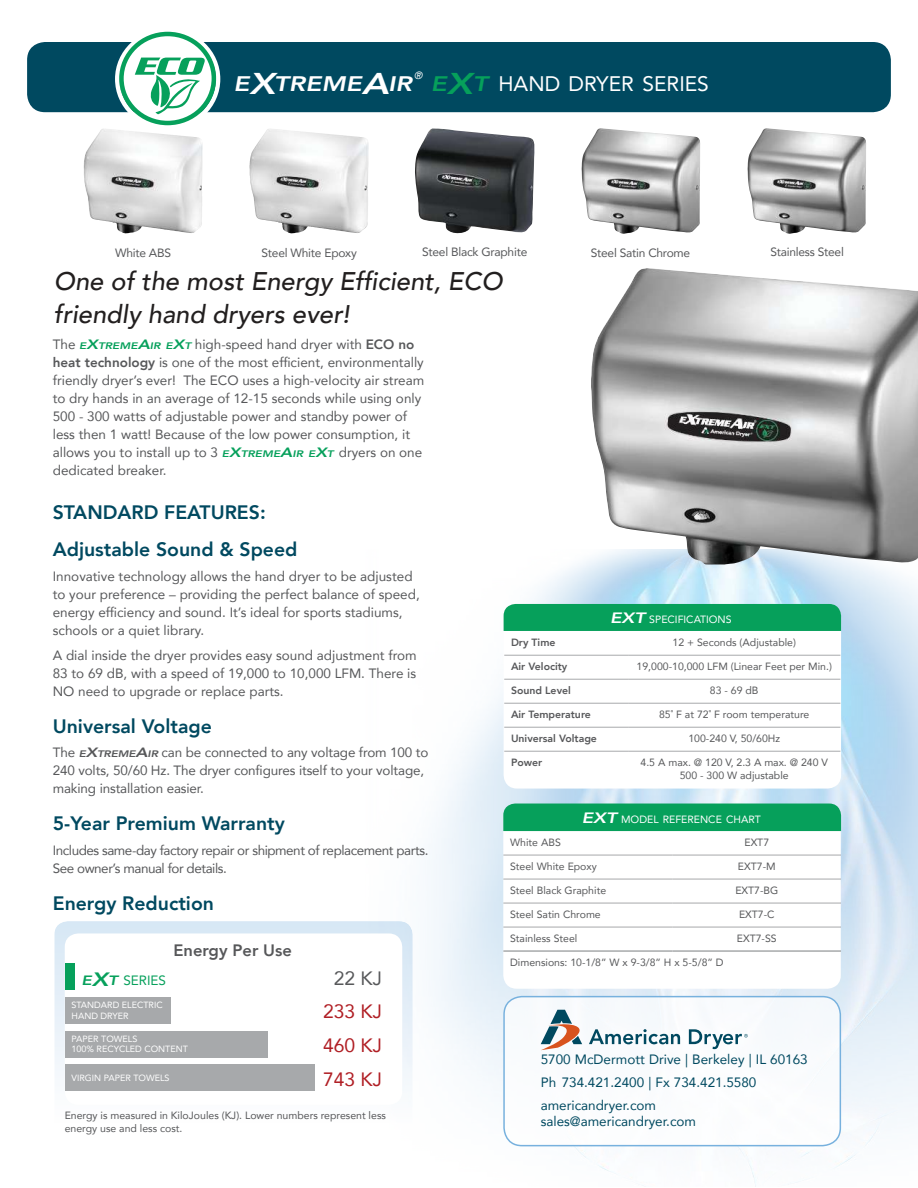
<style>
.page{position:relative;width:918px;height:1188px;background:#fff}
.page>*{position:absolute;margin:0;border:0;box-sizing:border-box;transform-origin:0 0}
.t1{font:italic 500 25.5px/33px "Avenir";color:#221f1f}
.t2{font:21px "Avenir";color:#fff}
.t3{font:italic 800 21px "Avenir";color:#fff;scale:1.25 1}
.t4{font:800 19.5px/36.8px "Avenir";color:#004960}
.t5{font:19.35px/33.8px "Avenir";color:#b01e24}
.t6{font:19.35px "Avenir";color:#57585a}
.t7{font:800 16.5px "Avenir";color:#57585a}
.t8{font:13.5px/18px "Avenir";color:#57585a}
.t9{font:13.5px/23px "Avenir";color:#004960}
.t10{font:13.5px/18px "Avenir";letter-spacing:-.035em;color:#57585a}
.t11{font:13.5px "Avenir";color:#06a05b}
.t12{font:12px "Avenir";letter-spacing:-.02em;color:#57585a}
.t13{font:10.5px/12.6px "Avenir";color:#57585a;text-align:center}
.t14{font:800 10.5px "Avenir";color:#57585a}
.t15{font:10.5px "Avenir";color:#fff}
.t16{font:italic 10.5px "Avenir";color:#fff}
.t17{font:9px/10.8px "Avenir";color:#fff}
.s1{font-size:30px}
.s2{font-weight:800;font-style:italic;color:#06a05b}
.s3{font-weight:800;font-style:italic;font-size:30px;color:#06a05b}
.s4{font-weight:800;font-style:italic;font-size:9.45px;color:#06a05b}
.s5{font-weight:800}
.s6{font-weight:800;font-style:italic;font-size:9.45px}
.s7{font-weight:800;font-style:italic}
.s8{font-weight:800;font-style:italic;font-size:15px}
.s9{font-weight:800;font-style:italic;font-size:19.35px}
</style>
<div class="page">
<img style="left:429px;top:559px;width:489px;height:628px">
<img style="left:591px;top:268px;width:327px;height:296px">
<div style="left:27px;top:42px;width:864px;height:70px;background:#004960;border-radius:18px"></div>
<img style="left:747px;top:128px;width:119px;height:106px">
<img style="left:83px;top:129px;width:23px;height:92px">
<img style="left:249px;top:129px;width:24px;height:92px">
<img style="left:415px;top:128px;width:120px;height:106px">
<img style="left:582px;top:128px;width:119px;height:106px">
<div style="left:115px;top:28px;width:105px;height:102px;border:5px solid #fff;border-radius:50%"></div>
<svg style="left:121px;top:34px;width:93px;height:89px;background:#d9f0e6"></svg>
<div style="left:119px;top:32px;width:97px;height:93px;border:5px solid #06a05b;border-radius:50%"></div>
<svg style="left:135px;top:58px;width:70px;height:56px;background:#a4dcc3"></svg>
<div style="left:504px;top:604px;width:337px;height:185px;background:#fff;border-radius:14px"></div>
<hr style="left:504px;top:655px;width:124px;height:1px;background:#a7a9ab">
<hr style="left:628px;top:655px;width:212px;height:1px;background:#a7a9ab">
<hr style="left:504px;top:679px;width:124px;height:1px;background:#a7a9ab">
<hr style="left:628px;top:679px;width:212px;height:1px;background:#a7a9ab">
<hr style="left:504px;top:703px;width:124px;height:1px;background:#a7a9ab">
<hr style="left:628px;top:703px;width:212px;height:1px;background:#a7a9ab">
<hr style="left:504px;top:727px;width:124px;height:1px;background:#a7a9ab">
<hr style="left:628px;top:727px;width:212px;height:1px;background:#a7a9ab">
<hr style="left:504px;top:751px;width:124px;height:1px;background:#a7a9ab">
<hr style="left:628px;top:751px;width:212px;height:1px;background:#a7a9ab">
<div style="left:504px;top:604px;width:337px;height:27px;background:#06a05b"></div>
<div style="left:503px;top:804px;width:338px;height:185px;background:#fff;border-radius:14px"></div>
<hr style="left:503px;top:855px;width:170px;height:1px;background:#a7a9ab">
<hr style="left:673px;top:855px;width:168px;height:1px;background:#a7a9ab">
<hr style="left:503px;top:879px;width:170px;height:1px;background:#a7a9ab">
<hr style="left:673px;top:879px;width:168px;height:1px;background:#a7a9ab">
<hr style="left:503px;top:903px;width:170px;height:1px;background:#a7a9ab">
<hr style="left:673px;top:903px;width:168px;height:1px;background:#a7a9ab">
<hr style="left:503px;top:927px;width:170px;height:1px;background:#a7a9ab">
<hr style="left:673px;top:927px;width:168px;height:1px;background:#a7a9ab">
<hr style="left:503px;top:950px;width:170px;height:2px;background:#a7a9ab">
<hr style="left:673px;top:950px;width:168px;height:2px;background:#a7a9ab">
<div style="left:503px;top:804px;width:338px;height:27px;background:#06a05b"></div>
<div style="left:503px;top:996px;width:338px;height:150px;background:#fff;border-radius:18px"></div>
<div style="left:503px;top:996px;width:338px;height:150px;border:2px solid #77b1de;border-radius:18px"></div>
<svg style="left:541px;top:1010px;width:139px;height:40px"></svg>
<svg style="left:689px;top:1029px;width:59px;height:20px"></svg>
<img style="left:54px;top:921px;width:359px;height:170px">
<div style="left:65px;top:933px;width:337px;height:172px;background:#fff;border-radius:14px"></div>
<div style="left:65px;top:963px;width:10px;height:27px;background:#06a05b"></div>
<div style="left:65px;top:997px;width:106px;height:27px;background:#a7a9ab"></div>
<div style="left:65px;top:1031px;width:202px;height:27px;background:#a7a9ab"></div>
<div style="left:65px;top:1064px;width:250px;height:27px;background:#a7a9ab"></div>
<h2 class="t3" style="left:234px;top:72px;width:144px">E<span class="s1">X</span>TREME<span class="s1">A</span>IR</h2>
<p class="t16" style="left:414px;top:70px;width:10px">®</p>
<h2 class="t2" style="left:431px;top:72px;width:279px"><span class="s2">E</span><span class="s3">X</span><span class="s2">T</span> HAND DRYER SERIES</h2>
<p class="t12" style="left:115px;top:248px;width:58px">White ABS</p>
<p class="t12" style="left:262px;top:248px;width:97px">Steel White Epoxy</p>
<p class="t12" style="left:422px;top:247px;width:107px">Steel Black Graphite</p>
<p class="t12" style="left:591px;top:248px;width:101px">Steel Satin Chrome</p>
<h1 class="t1" style="left:54px;top:265px;width:450px">One of the most Energy Efficient, ECO friendly hand dryers ever!</h1>
<p class="t8" style="left:53px;top:337px;width:373px">The <span class="s4">E</span><span class="s2">X</span><span class="s4">TREME</span><span class="s2">A</span><span class="s4">IR E</span><span class="s2">X</span><span class="s4">T</span> high-speed hand dryer with <span class="s5">ECO no heat technology</span> is one of the most efficient, environmentally friendly dryer’s ever! The ECO uses a high-velocity air stream to dry hands in an average of 12-15 seconds while using only 500 - 300 watts of adjustable power and standby power of less then 1 watt! Because of the low power consumption, it allows you to install up to 3 <span class="s4">E</span><span class="s2">X</span><span class="s4">TREME</span><span class="s2">A</span><span class="s4">IR E</span><span class="s2">X</span><span class="s4">T</span> dryers on one dedicated breaker.</p>
<h3 class="t4" style="left:53px;top:496px;width:246px">STANDARD FEATURES:<br>Adjustable Sound &amp; Speed</h3>
<p class="t8" style="left:53px;top:567px;width:369px">Innovative technology allows the hand dryer to be adjusted to your preference – providing the perfect balance of speed, energy efficiency and sound. It’s ideal for sports stadiums, schools or a quiet library.</p>
<p class="t8" style="left:53px;top:646px;width:365px;text-align:justify">A dial inside the dryer provides easy sound adjustment from 83 to 69 dB, with a speed of 19,000 to 10,000 LFM. There is NO need to upgrade or replace parts.</p>
<h3 class="t4" style="left:53px;top:709px;width:161px">Universal Voltage</h3>
<p class="t8" style="left:53px;top:745px;width:377px">The <span class="s6">E</span><span class="s7">X</span><span class="s6">TREME</span><span class="s7">A</span><span class="s6">IR</span> can be connected to any voltage from 100 to<br>240 volts, 50/60 Hz. The dryer configures itself to your voltage, making installation easier.</p>
<h3 class="t4" style="left:53px;top:807px;width:234px">5-Year Premium Warranty</h3>
<p class="t10" style="left:53px;top:841px;width:377px">Includes same-day factory repair or shipment of replacement parts.<br>See owner’s manual for details.</p>
<h3 class="t4" style="left:53px;top:886px;width:163px">Energy Reduction</h3>
<p class="t12" style="left:770px;top:247px;width:75px">Stainless Steel</p>
<p class="t15" style="left:610px;top:614px;width:123px"><span class="s8">EXT</span> SPECIFICATIONS</p>
<p class="t14" style="left:511px;top:638px;width:46px">Dry Time</p>
<p class="t13" style="left:673px;top:636px;width:125px">12 + Seconds (Adjustable)</p>
<p class="t14" style="left:511px;top:662px;width:58px">Air Velocity</p>
<p class="t13" style="left:637px;top:660px;width:197px">19,000-10,000 LFM (Linear Feet per Min.)</p>
<p class="t14" style="left:511px;top:686px;width:61px">Sound Level</p>
<p class="t13" style="left:710px;top:684px;width:50px">83 - 69 dB</p>
<p class="t14" style="left:511px;top:710px;width:81px">Air Temperature</p>
<p class="t13" style="left:659px;top:708px;width:152px">85˚ F at 72˚ F room temperature</p>
<p class="t14" style="left:511px;top:734px;width:87px">Universal Voltage</p>
<p class="t13" style="left:688px;top:732px;width:93px">100-240 V, 50/60Hz</p>
<p class="t14" style="left:511px;top:758px;width:33px">Power</p>
<p class="t13" style="left:641px;top:756px;width:189px">4.5 A max. @ 120 V, 2.3 A max. @ 240 V<br>500 - 300 W adjustable</p>
<p class="t15" style="left:582px;top:814px;width:180px"><span class="s8">EXT</span> MODEL REFERENCE CHART</p>
<p class="t13" style="left:510px;top:837px;width:52px">White ABS</p>
<p class="t13" style="left:744px;top:836px;width:26px">EXT7</p>
<p class="t13" style="left:510px;top:861px;width:88px">Steel White Epoxy</p>
<p class="t13" style="left:738px;top:860px;width:39px">EXT7-M</p>
<p class="t13" style="left:510px;top:885px;width:98px">Steel Black Graphite</p>
<p class="t13" style="left:735px;top:884px;width:44px">EXT7-BG</p>
<p class="t13" style="left:510px;top:909px;width:92px">Steel Satin Chrome</p>
<p class="t13" style="left:739px;top:908px;width:37px">EXT7-C</p>
<p class="t13" style="left:510px;top:933px;width:69px">Stainless Steel</p>
<p class="t13" style="left:737px;top:932px;width:41px">EXT7-SS</p>
<p class="t13" style="left:510px;top:956px;width:215px">Dimensions: 10-1/8” W x 9-3/8” H x 5-5/8” D</p>
<p class="t7" style="left:173px;top:943px;width:120px">Energy Per Use</p>
<p class="t11" style="left:82px;top:972px;width:86px"><span class="s7">E</span><span class="s9">X</span><span class="s7">T</span> SERIES</p>
<h3 class="t6" style="left:334px;top:967px;width:50px">22 KJ</h3>
<h3 class="t5" style="left:323px;top:995px;width:60px">233 KJ<br>460 KJ</h3>
<p class="t17" style="left:72px;top:999px;width:93px">STANDARD ELECTRIC<br>HAND DRYER</p>
<p class="t17" style="left:72px;top:1033px;width:118px">PAPER TOWELS<br>100% RECYCLED CONTENT</p>
<p class="t17" style="left:72px;top:1072px;width:100px">VIRGIN PAPER TOWELS</p>
<h3 class="t5" style="left:323px;top:1062px;width:60px">743 KJ</h3>
<p class="t13" style="left:65px;top:1109px;width:323px;text-align:left">Energy is measured in KiloJoules (KJ). Lower numbers represent less energy use and less cost.</p>
<p class="t9" style="left:541px;top:1047px;width:269px">5700 McDermott Drive | Berkeley | IL 60163<br>Ph 734.421.2400 | Fx 734.421.5580 americandryer.com</p>
<p class="t9" style="left:541px;top:1109px;width:157px">sales@americandryer.com</p>
</div>
